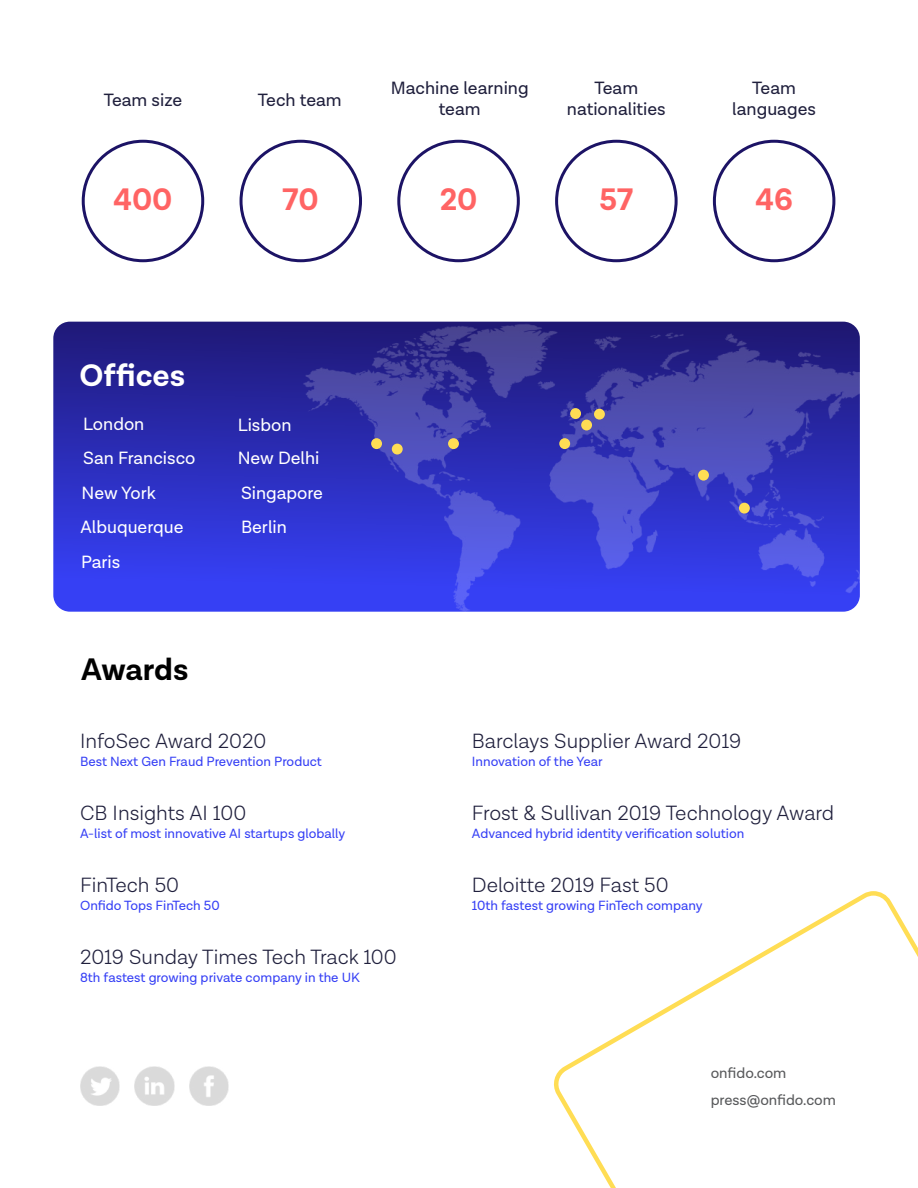
<style>
.page{position:relative;width:918px;height:1188px;background:#fff}
.page>*{position:absolute;margin:0;border:0;box-sizing:border-box;transform-origin:0 0}
.t1{font:700 31.5px "Lota Grotesque";color:#ff6464}
.t2{font:700 31.5px "Lota Grotesque";color:#fff}
.t3{font:700 31.5px "Lota Grotesque";letter-spacing:-.01em;color:#000}
.t4{font:300 21px "Lota Grotesque";color:#20203d}
.t5{font:18px/34.5px "Lota Grotesque";color:#fff}
.t6{font:18px/21.6px "Lota Grotesque";color:#20203d;text-align:center}
.t7{font:15px/26.5px "Lota Grotesque";color:#58595b}
.t8{font:13.5px "Lota Grotesque";color:#3640f5}
</style>
<div class="page">
<svg style="left:553px;top:891px;width:365px;height:297px"></svg>
<svg style="left:53px;top:322px;width:242px;height:290px;background:#2c2ebb"></svg>
<div style="left:82px;top:140px;width:122px;height:122px;border:3px solid #1c1365;border-radius:50%"></div>
<div style="left:240px;top:140px;width:122px;height:122px;border:3px solid #1c1365;border-radius:50%"></div>
<div style="left:397px;top:140px;width:123px;height:122px;border:3px solid #1c1365;border-radius:50%"></div>
<div style="left:555px;top:140px;width:123px;height:122px;border:3px solid #1c1365;border-radius:50%"></div>
<div style="left:713px;top:140px;width:122px;height:122px;border:3px solid #1c1365;border-radius:50%"></div>
<img style="left:189px;top:1067px;width:39px;height:39px">
<img style="left:135px;top:1067px;width:39px;height:39px">
<img style="left:81px;top:1067px;width:39px;height:39px">
<img style="left:295px;top:321px;width:565px;height:291px">
<div style="left:371px;top:438px;width:11px;height:11px;background:#ffdd54;border-radius:50%"></div>
<div style="left:448px;top:438px;width:11px;height:11px;background:#ffdd54;border-radius:50%"></div>
<div style="left:392px;top:444px;width:11px;height:11px;background:#ffdd54;border-radius:50%"></div>
<div style="left:570px;top:408px;width:11px;height:11px;background:#ffdd54;border-radius:50%"></div>
<div style="left:581px;top:420px;width:11px;height:10px;background:#ffdd54;border-radius:50%"></div>
<div style="left:594px;top:409px;width:11px;height:11px;background:#ffdd54;border-radius:50%"></div>
<div style="left:559px;top:438px;width:11px;height:11px;background:#ffdd54;border-radius:50%"></div>
<div style="left:698px;top:470px;width:11px;height:11px;background:#ffdd54;border-radius:50%"></div>
<div style="left:739px;top:503px;width:11px;height:11px;background:#ffdd54;border-radius:50%"></div>
<h3 class="t6" style="left:104px;top:90px;width:80px">Team size</h3>
<h3 class="t6" style="left:258px;top:90px;width:85px">Tech team</h3>
<h3 class="t6" style="left:391px;top:77px;width:139px">Machine learning team</h3>
<h3 class="t6" style="left:567px;top:77px;width:100px">Team nationalities</h3>
<h3 class="t6" style="left:732px;top:77px;width:85px">Team languages</h3>
<h1 class="t1" style="left:113px;top:182px;width:61px">400</h1>
<h1 class="t1" style="left:283px;top:182px;width:38px">70</h1>
<h1 class="t1" style="left:440px;top:182px;width:39px">20</h1>
<h1 class="t1" style="left:599px;top:182px;width:35px">57</h1>
<h1 class="t1" style="left:755px;top:182px;width:39px">46</h1>
<h1 class="t2" style="left:80px;top:357px;width:107px">Offices</h1>
<h3 class="t5" style="left:83px;top:407px;width:63px">London</h3>
<h3 class="t5" style="left:83px;top:441px;width:114px">San Francisco</h3>
<h3 class="t5" style="left:82px;top:476px;width:76px">New York</h3>
<h3 class="t5" style="left:80px;top:510px;width:105px">Albuquerque</h3>
<h3 class="t5" style="left:81px;top:545px;width:41px">Paris</h3>
<h1 class="t3" style="left:81px;top:651px;width:109px">Awards</h1>
<h3 class="t5" style="left:238px;top:408px;width:55px">Lisbon</h3>
<h3 class="t5" style="left:238px;top:441px;width:87px">New Delhi<br>Singapore<br>Berlin</h3>
<h2 class="t4" style="left:80px;top:730px;width:188px">InfoSec Award 2020</h2>
<p class="t8" style="left:80px;top:754px;width:243px">Best Next Gen Fraud Prevention Product</p>
<h2 class="t4" style="left:80px;top:802px;width:168px">CB Insights AI 100</h2>
<p class="t8" style="left:80px;top:826px;width:267px">A-list of most innovative AI startups globally</p>
<h2 class="t4" style="left:80px;top:874px;width:101px">FinTech 50</h2>
<p class="t8" style="left:80px;top:898px;width:141px">Onfido Tops FinTech 50</p>
<h2 class="t4" style="left:80px;top:946px;width:318px">2019 Sunday Times Tech Track 100</h2>
<p class="t8" style="left:80px;top:970px;width:281px">8th fastest growing private company in the UK</p>
<h2 class="t4" style="left:472px;top:730px;width:271px">Barclays Supplier Award 2019</h2>
<p class="t8" style="left:472px;top:754px;width:132px">Innovation of the Year</p>
<h2 class="t4" style="left:472px;top:802px;width:364px">Frost &amp; Sullivan 2019 Technology Award</h2>
<p class="t8" style="left:472px;top:826px;width:274px">Advanced hybrid identity verification solution</p>
<h2 class="t4" style="left:472px;top:874px;width:198px">Deloitte 2019 Fast 50</h2>
<p class="t8" style="left:472px;top:898px;width:232px">10th fastest growing FinTech company</p>
<p class="t7" style="left:711px;top:1060px;width:127px">onfido.com press@onfido.com</p>
</div>
